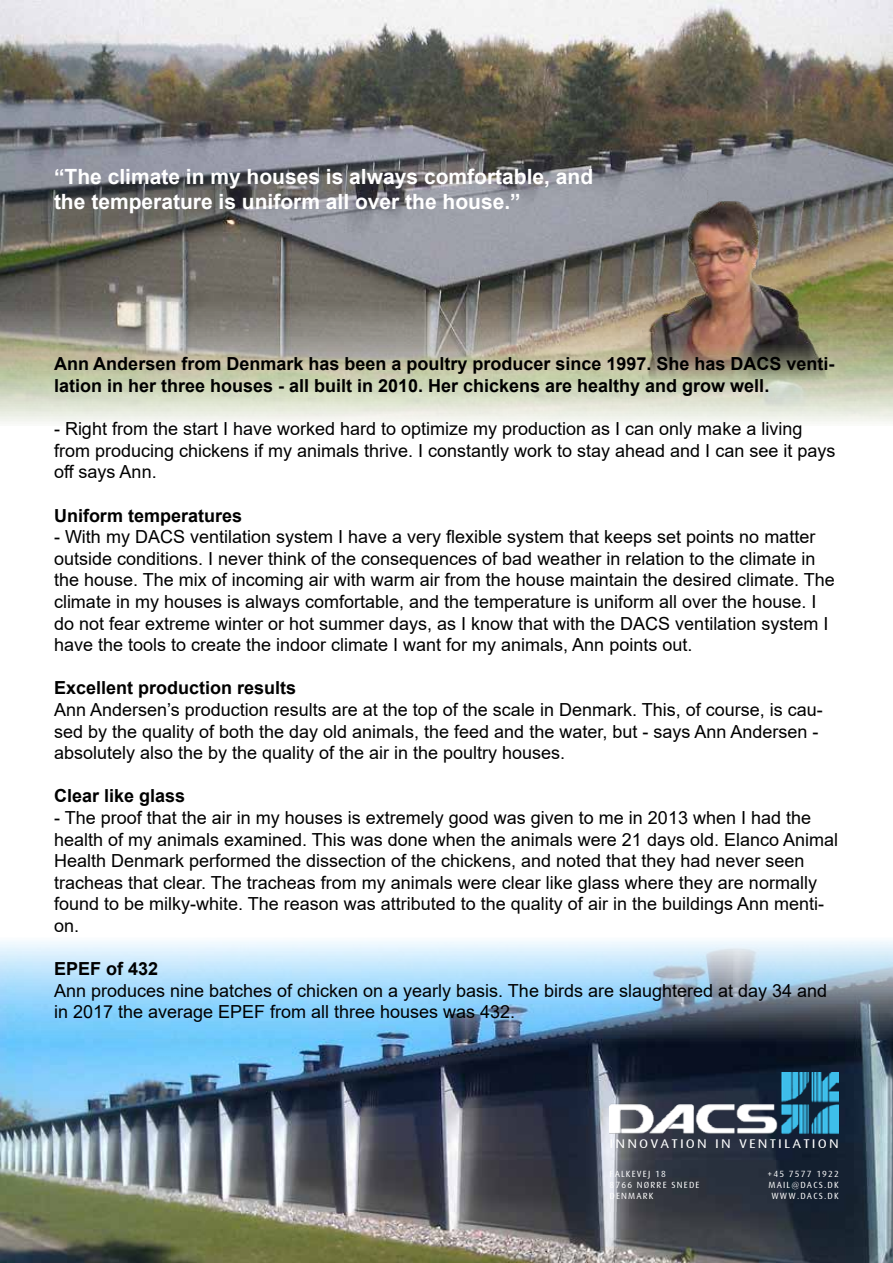
<style>
.page{position:relative;width:893px;height:1263px;background:#fff}
.page>*{position:absolute;margin:0;border:0;box-sizing:border-box;transform-origin:0 0}
.t1{font:700 21px/25.2px "Arial";color:#fff}
.t2{font:18px/21.6px "Arial";color:#000}
.t3{font:700 18px/21.6px "Arial";color:#000}
.t4{font:12.6px "Dax";letter-spacing:.145em;color:#fff;scale:1.19 1}
.t5{font:9px/10.8px "Dax";letter-spacing:.13em;color:#fff}
</style>
<div class="page">
<img style="left:0;top:941px;width:893px;height:322px">
<img style="left:0;top:0;width:893px;height:422px">
<img style="left:642px;top:190px;width:197px;height:190px">
<img style="left:610px;top:1073px;width:229px;height:61px">
<p class="t1" style="left:54px;top:164px;width:541px">“The climate in my houses is always comfortable, and the temperature is uniform all over the house.”</p>
<p class="t3" style="left:54px;top:353px;width:782px">Ann Andersen from Denmark has been a poultry producer since 1997. She has DACS venti&shy;lation in her three houses - all built in 2010. Her chickens are healthy and grow well.</p>
<p class="t2" style="left:54px;top:418px;width:783px">- Right from the start I have worked hard to optimize my production as I can only make a living from producing chickens if my animals thrive. I constantly work to stay ahead and I can see it pays off says Ann.</p>
<p class="t3" style="left:54px;top:505px;width:190px">Uniform temperatures</p>
<p class="t2" style="left:54px;top:526px;width:782px">- With my DACS ventilation system I have a very flexible system that keeps set points no matter outside conditions. I never think of the consequences of bad weather in relation to the climate in the house. The mix of incoming air with warm air from the house maintain the desired climate. The climate in my houses is always comfortable, and the temperature is uniform all over the house. I do not fear extreme winter or hot summer days, as I know that with the DACS ventilation system I have the tools to create the indoor climate I want for my animals, Ann points out.</p>
<p class="t3" style="left:54px;top:677px;width:244px">Excellent production results</p>
<p class="t2" style="left:54px;top:699px;width:770px">Ann Andersen’s production results are at the top of the scale in Denmark. This, of course, is cau&shy;sed by the quality of both the day old animals, the feed and the water, but - says Ann Andersen - absolutely also the by the quality of the air in the poultry houses.</p>
<p class="t3" style="left:54px;top:785px;width:133px">Clear like glass</p>
<p class="t2" style="left:54px;top:807px;width:786px">- The proof that the air in my houses is extremely good was given to me in 2013 when I had the health of my animals examined. This was done when the animals were 21 days old. Elanco Animal Health Denmark performed the dissection of the chickens, and noted that they had never seen tracheas that clear. The tracheas from my animals were clear like glass where they are normally found to be milky-white. The reason was attributed to the quality of air in the buildings Ann menti&shy;on.</p>
<p class="t3" style="left:54px;top:958px;width:106px">EPEF of 432</p>
<p class="t2" style="left:54px;top:979px;width:775px">Ann produces nine batches of chicken on a yearly basis. The birds are slaughtered at day 34 and in 2017 the average EPEF from all three houses was 432.</p>
<p class="t4" style="left:610px;top:1137px;width:194px">INNOVATION IN VENTILATION</p>
<p class="t5" style="left:610px;top:1169px;width:91px">FALKEVEJ 18<br>8766 NØRRE SNEDE<br>DENMARK</p>
<p class="t5" style="left:768px;top:1169px;width:73px;text-align:center">+45 7577 1922<br>MAIL@DACS.DK<br>WWW.DACS.DK</p>
</div>
